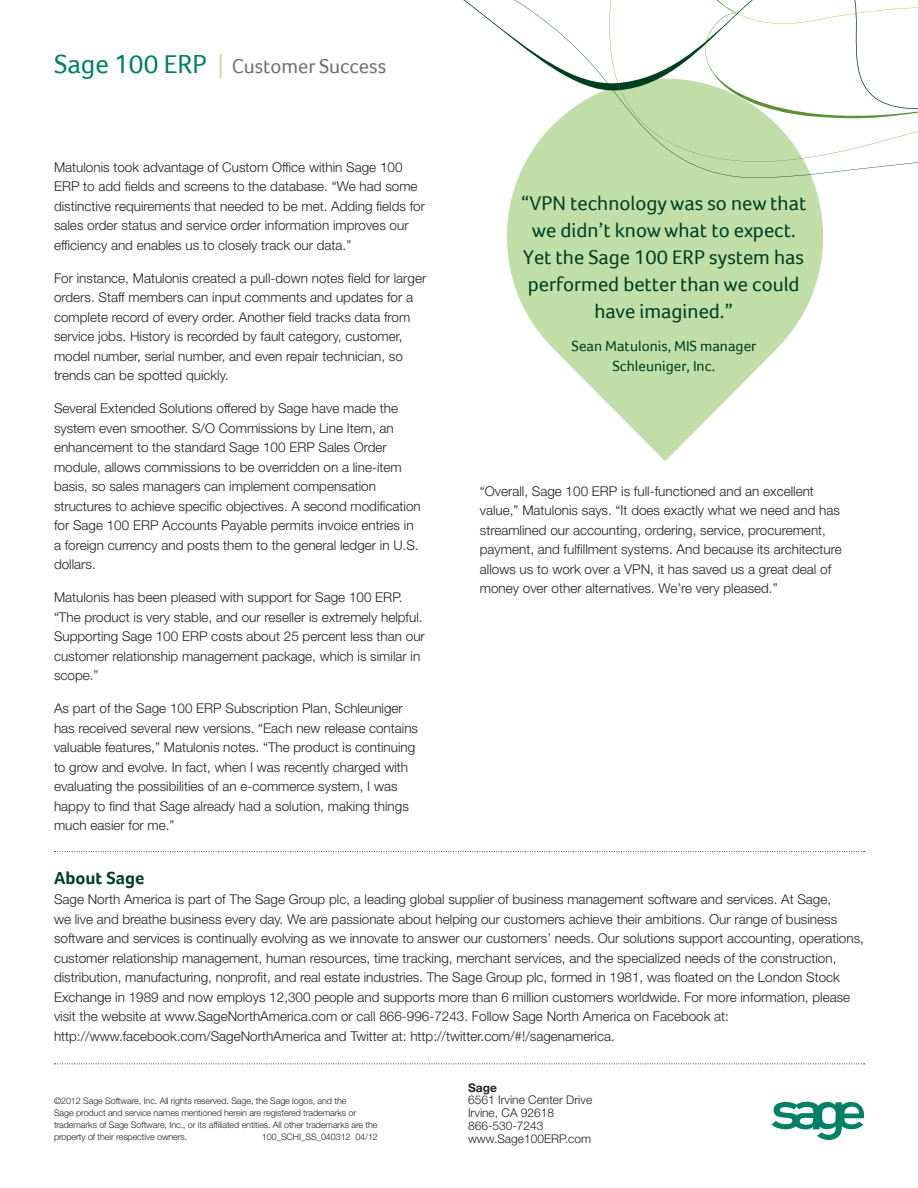
<style>
.page{position:relative;width:918px;height:1188px;background:#fff}
.page>*{position:absolute;margin:0;border:0;box-sizing:border-box;transform-origin:0 0}
.t1{font:20.55px/27px "Foco";color:#003e20;text-align:center}
.t2{font:20.55px "Foco";color:#717074}
.Challenge_Header{font:700 18px "Foco";color:#003e20}
.quote_attribution{font:15px "Foco";color:#003e20}
.Body{font:300 13.5px/19.5px "Helvetica Neue LT Std";color:#231f20}
.SS_-_Address_body{font:300 12px "Helvetica Neue LT Std";color:#231f20}
.SS_-_Address_body-2{font:700 12px "Helvetica Neue LT Std";color:#231f20}
.Copyright{font:300 9px/12px "Helvetica Neue LT Std";letter-spacing:-.01em;color:#231f20}
.s1{font-size:27px;color:#008066}
.s2{font-family:"Helvetica Neue LT Std";font-weight:300;font-size:33.6px;color:#c0dea8}
</style>
<div class="page">
<svg style="left:507px;top:189px;width:316px;height:272px;fill:#c0dea8"></svg>
<svg style="left:463px;top:0;width:455px;height:189px"></svg>
<svg style="left:772px;top:1102px;width:92px;height:38px"></svg>
<svg style="left:54px;top:1064px;width:811px;height:1px"></svg>
<svg style="left:54px;top:851px;width:811px;height:1px"></svg>
<p class="t2" style="left:54px;top:54px;width:334px"><span class="s1">Sage 100 ERP</span> <span class="s2">I</span> Customer Success</p>
<p class="Body" style="left:54px;top:157px;width:373px">Matulonis took advantage of Custom Office within Sage 100<br>ERP to add fields and screens to the database. “We had some distinctive requirements that needed to be met. Adding fields for sales order status and service order information improves our efficiency and enables us to closely track our data.”</p>
<p class="Body" style="left:54px;top:268px;width:374px">For instance, Matulonis created a pull-down notes field for larger orders. Staff members can input comments and updates for a complete record of every order. Another field tracks data from service jobs. History is recorded by fault category, customer, model number, serial number, and even repair technician, so trends can be spotted quickly.</p>
<p class="Body" style="left:54px;top:398px;width:368px">Several Extended Solutions offered by Sage have made the system even smoother. S/O Commissions by Line Item, an enhancement to the standard Sage 100 ERP Sales Order module, allows commissions to be overridden on a line-item basis, so sales managers can implement compensation structures to achieve specific objectives. A second modification for Sage 100 ERP Accounts Payable permits invoice entries in a foreign currency and posts them to the general ledger in U.S. dollars.</p>
<p class="Body" style="left:54px;top:587px;width:372px">Matulonis has been pleased with support for Sage 100 ERP. “The product is very stable, and our reseller is extremely helpful.<br>Supporting Sage 100 ERP costs about 25 percent less than our customer relationship management package, which is similar in scope.”</p>
<p class="Body" style="left:54px;top:698px;width:366px">As part of the Sage 100 ERP Subscription Plan, Schleuniger has received several new versions. “Each new release contains valuable features,” Matulonis notes. “The product is continuing to grow and evolve. In fact, when I was recently charged with evaluating the possibilities of an e-commerce system, I was happy to find that Sage already had a solution, making things much easier for me.”</p>
<p class="t1" style="left:521px;top:190px;width:287px">“VPN technology was so new that we didn’t know what to expect.<br>Yet the Sage 100 ERP system has performed better than we could have imagined.”</p>
<p class="quote_attribution" style="left:572px;top:338px;width:186px">Sean Matulonis, MIS manager</p>
<p class="quote_attribution" style="left:612px;top:357px;width:104px">Schleuniger, Inc.</p>
<p class="Body" style="left:480px;top:481px;width:364px">“Overall, Sage 100 ERP is full-functioned and an excellent value,” Matulonis says. “It does exactly what we need and has streamlined our accounting, ordering, service, procurement, payment, and fulfillment systems. And because its architecture allows us to work over a VPN, it has saved us a great deal of money over other alternatives. We’re very pleased.”</p>
<p class="Challenge_Header" style="left:54px;top:867px;width:92px">About Sage</p>
<p class="Body" style="left:54px;top:889px;width:811px">Sage North America is part of The Sage Group plc, a leading global supplier of business management software and services. At Sage,<br>we live and breathe business every day. We are passionate about helping our customers achieve their ambitions. Our range of business software and services is continually evolving as we innovate to answer our customers’ needs. Our solutions support accounting, operations, customer relationship management, human resources, time tracking, merchant services, and the specialized needs of the construction, distribution, manufacturing, nonprofit, and real estate industries. The Sage Group plc, formed in 1981, was floated on the London Stock Exchange in 1989 and now employs 12,300 people and supports more than 6 million customers worldwide. For more information, please visit the website at www.SageNorthAmerica.com or call 866-996-7243. Follow Sage North America on Facebook at: http://www.facebook.com/SageNorthAmerica and Twitter at: http://twitter.com/#!/sagenamerica.</p>
<p class="Copyright" style="left:54px;top:1095px;width:325px">©2012 Sage Software, Inc. All rights reserved. Sage, the Sage logos, and the<br>Sage product and service names mentioned herein are registered trademarks or trademarks of Sage Software, Inc., or its affiliated entities. All other trademarks are the property of their respective owners.</p>
<p class="Copyright" style="left:262px;top:1131px;width:118px">100_SCHI_SS_040312 04/12</p>
<p class="SS_-_Address_body-2" style="left:468px;top:1080px;width:30px">Sage</p>
<p class="SS_-_Address_body" style="left:468px;top:1093px;width:126px">6561 Irvine Center Drive</p>
<p class="SS_-_Address_body" style="left:468px;top:1106px;width:88px">Irvine, CA 92618</p>
<p class="SS_-_Address_body" style="left:468px;top:1118px;width:77px">866-530-7243</p>
<p class="SS_-_Address_body" style="left:468px;top:1131px;width:125px">www.Sage100ERP.com</p>
</div>
